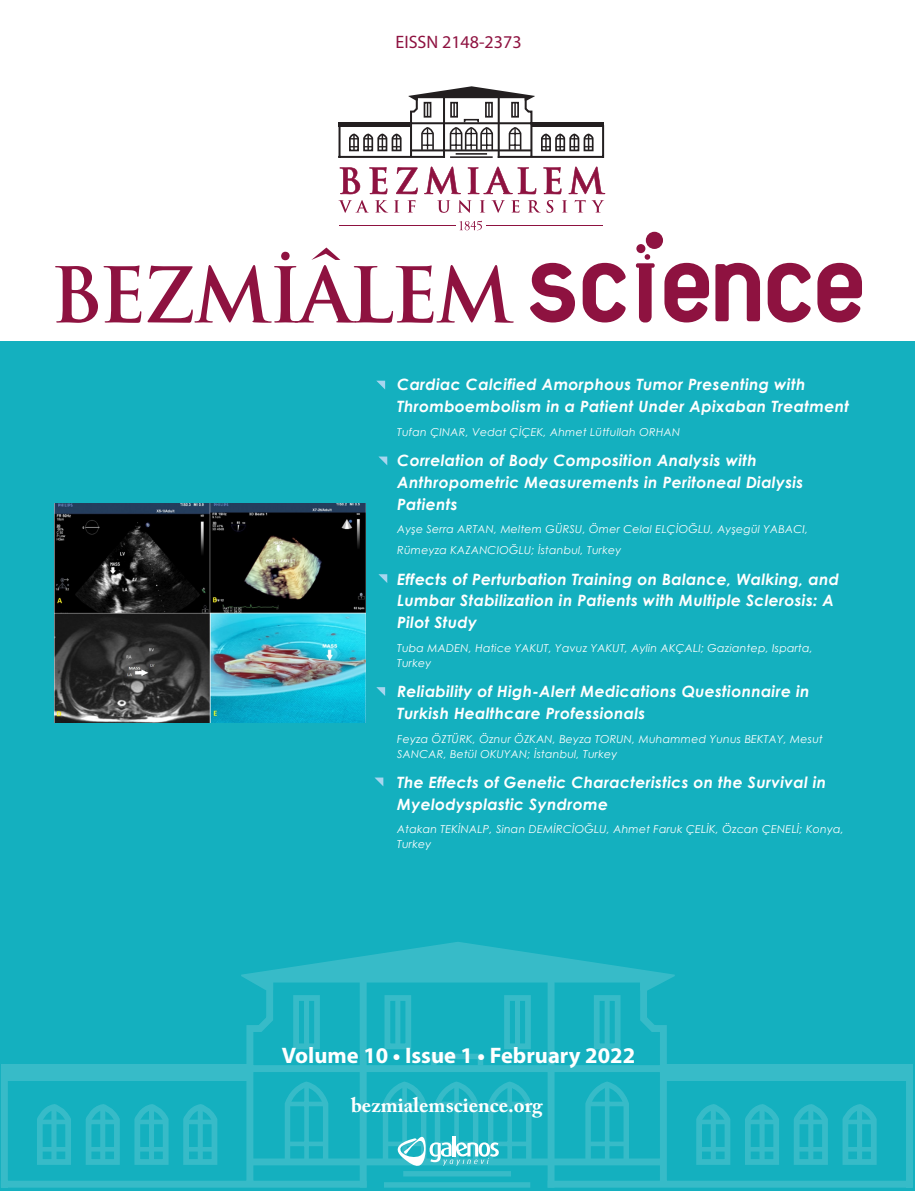
<style>
.page{position:relative;width:915px;height:1191px;background:#fff}
.page>*{position:absolute;margin:0;border:0;box-sizing:border-box;transform-origin:0 0}
.t1{font:700 22.5px "Myriad Pro";color:#fff}
.t2{font:700 20.7px "Adobe Caslon Pro";color:#fff}
.t3{font:18px "Myriad Pro";color:#8e1240}
.K1{font:italic 700 15.6px/21.9px "Century Gothic";letter-spacing:.02em;color:#fff}
.K2{font:italic 10.95px/15px "Century Gothic";letter-spacing:.02em;color:#fff}
.ABSTRACT{font:italic 10.95px/21px "Century Gothic";letter-spacing:.02em;color:#fff}
</style>
<div class="page">
<div style="left:0;top:342px;width:914px;height:849px;background:#14b0bf"></div>
<svg style="left:55px;top:265px;width:86px;height:58px"></svg>
<svg style="left:147px;top:247px;width:366px;height:76px"></svg>
<svg style="left:635px;top:254px;width:19px;height:68px"></svg>
<div style="left:636px;top:244px;width:9px;height:9px;background:#8e1240;border-radius:50%"></div>
<div style="left:645px;top:232px;width:17px;height:17px;background:#8e1240;border-radius:50%"></div>
<svg style="left:530px;top:263px;width:45px;height:59px"></svg>
<svg style="left:582px;top:263px;width:43px;height:59px"></svg>
<svg style="left:664px;top:263px;width:44px;height:59px"></svg>
<svg style="left:715px;top:263px;width:44px;height:58px"></svg>
<svg style="left:767px;top:263px;width:43px;height:59px"></svg>
<svg style="left:817px;top:263px;width:44px;height:59px"></svg>
<svg style="left:241px;top:942px;width:433px;height:33px"></svg>
<svg style="left:1px;top:975px;width:912px;height:213px"></svg>
<div style="left:250px;top:1158px;width:413px;height:7px;background:#37bbc8"></div>
<div style="left:403px;top:1171px;width:108px;height:5px;background:#37bbc8"></div>
<div style="left:384px;top:1182px;width:146px;height:5px;background:#37bbc8"></div>
<div style="left:663px;top:1064px;width:249px;height:16px;background:#37bbc8"></div>
<div style="left:1px;top:1064px;width:246px;height:16px;background:#37bbc8"></div>
<div style="left:359px;top:980px;width:7px;height:207px;background:#37bbc8"></div>
<div style="left:547px;top:980px;width:7px;height:207px;background:#37bbc8"></div>
<svg style="left:839px;top:1107px;width:40px;height:60px"></svg>
<div style="left:844px;top:1119px;width:30px;height:5px;background:#37bbc8"></div>
<hr style="left:844px;top:1147px;width:30px;height:4px;background:#37bbc8">
<div style="left:856px;top:1108px;width:5px;height:52px;background:#37bbc8"></div>
<svg style="left:790px;top:1107px;width:40px;height:60px"></svg>
<div style="left:795px;top:1119px;width:30px;height:5px;background:#37bbc8"></div>
<hr style="left:795px;top:1147px;width:30px;height:4px;background:#37bbc8">
<div style="left:808px;top:1108px;width:5px;height:52px;background:#37bbc8"></div>
<svg style="left:741px;top:1107px;width:40px;height:60px"></svg>
<div style="left:746px;top:1119px;width:31px;height:5px;background:#37bbc8"></div>
<hr style="left:746px;top:1147px;width:31px;height:4px;background:#37bbc8">
<div style="left:759px;top:1108px;width:5px;height:52px;background:#37bbc8"></div>
<svg style="left:693px;top:1107px;width:40px;height:60px"></svg>
<div style="left:697px;top:1119px;width:31px;height:5px;background:#37bbc8"></div>
<hr style="left:697px;top:1147px;width:31px;height:4px;background:#37bbc8">
<div style="left:710px;top:1108px;width:5px;height:52px;background:#37bbc8"></div>
<svg style="left:282px;top:1084px;width:49px;height:75px"></svg>
<svg style="left:582px;top:1084px;width:49px;height:75px"></svg>
<hr style="left:339px;top:225px;width:116px;height:1px;background:#8e1240">
<hr style="left:486px;top:225px;width:116px;height:1px;background:#8e1240">
<svg style="left:459px;top:221px;width:23px;height:9px"></svg>
<svg style="left:338px;top:86px;width:267px;height:72px"></svg>
<svg style="left:339px;top:167px;width:21px;height:27px"></svg>
<svg style="left:369px;top:167px;width:18px;height:27px"></svg>
<svg style="left:396px;top:167px;width:21px;height:27px"></svg>
<svg style="left:424px;top:166px;width:37px;height:28px"></svg>
<svg style="left:467px;top:166px;width:69px;height:28px"></svg>
<svg style="left:543px;top:167px;width:18px;height:27px"></svg>
<svg style="left:568px;top:166px;width:37px;height:28px"></svg>
<svg style="left:338px;top:200px;width:30px;height:13px"></svg>
<svg style="left:375px;top:200px;width:12px;height:12px"></svg>
<svg style="left:394px;top:200px;width:5px;height:12px"></svg>
<svg style="left:407px;top:200px;width:8px;height:12px"></svg>
<svg style="left:437px;top:200px;width:13px;height:13px"></svg>
<svg style="left:457px;top:200px;width:14px;height:13px"></svg>
<svg style="left:480px;top:200px;width:5px;height:12px"></svg>
<svg style="left:491px;top:200px;width:14px;height:13px"></svg>
<svg style="left:511px;top:200px;width:8px;height:13px"></svg>
<svg style="left:528px;top:200px;width:12px;height:12px"></svg>
<svg style="left:546px;top:200px;width:7px;height:13px"></svg>
<svg style="left:562px;top:200px;width:5px;height:12px"></svg>
<svg style="left:574px;top:200px;width:11px;height:12px"></svg>
<svg style="left:591px;top:200px;width:13px;height:12px"></svg>
<svg style="left:380px;top:1084px;width:154px;height:86px"></svg>
<svg style="left:376px;top:381px;width:9px;height:8px"></svg>
<svg style="left:378px;top:574px;width:9px;height:9px"></svg>
<svg style="left:378px;top:456px;width:9px;height:9px"></svg>
<svg style="left:376px;top:687px;width:9px;height:9px"></svg>
<svg style="left:374px;top:777px;width:9px;height:9px"></svg>
<img style="left:54px;top:504px;width:311px;height:219px">
<p class="t3" style="left:395px;top:30px;width:127px">EISSN 2148-2373</p>
<p class="K1" style="left:397px;top:373px;width:453px">Cardiac Calcified Amorphous Tumor Presenting with<br>Thromboembolism in a Patient Under Apixaban Treatment</p>
<p class="K2" style="left:397px;top:424px;width:284px">Tufan ÇINAR, Vedat ÇİÇEK, Ahmet Lütfullah ORHAN</p>
<p class="K1" style="left:397px;top:449px;width:407px">Correlation of Body Composition Analysis with<br>Anthropometric Measurements in Peritoneal Dialysis<br>Patients</p>
<p class="ABSTRACT" style="left:397px;top:518px;width:412px">Ayşe Serra ARTAN, Meltem GÜRSU, Ömer Celal ELÇİOĞLU, Ayşegül YABACI,<br>Rümeyza KAZANCIOĞLU; İstanbul, Turkey</p>
<p class="K1" style="left:397px;top:567px;width:443px">Effects of Perturbation Training on Balance, Walking, and<br>Lumbar Stabilization in Patients with Multiple Sclerosis: A<br>Pilot Study</p>
<p class="K2" style="left:397px;top:640px;width:417px">Tuba MADEN, Hatice YAKUT, Yavuz YAKUT, Aylin AKÇALI; Gaziantep, Isparta,<br>Turkey</p>
<p class="K1" style="left:397px;top:680px;width:413px">Reliability of High-Alert Medications Questionnaire in<br>Turkish Healthcare Professionals</p>
<p class="K2" style="left:397px;top:731px;width:427px">Feyza ÖZTÜRK, Öznur ÖZKAN, Beyza TORUN, Muhammed Yunus BEKTAY, Mesut<br>SANCAR, Betül OKUYAN; İstanbul, Turkey</p>
<p class="K1" style="left:397px;top:770px;width:430px">The Effects of Genetic Characteristics on the Survival in<br>Myelodysplastic Syndrome</p>
<p class="K2" style="left:397px;top:821px;width:448px">Atakan TEKİNALP, Sinan DEMİRCİOĞLU, Ahmet Faruk ÇELİK, Özcan ÇENELİ; Konya,<br>Turkey</p>
<p class="t1" style="left:282px;top:1040px;width:355px">Volume 10 • Issue 1 • February 2022</p>
<p class="t2" style="left:351px;top:1092px;width:193px">bezmialemscience.org</p>
</div>
